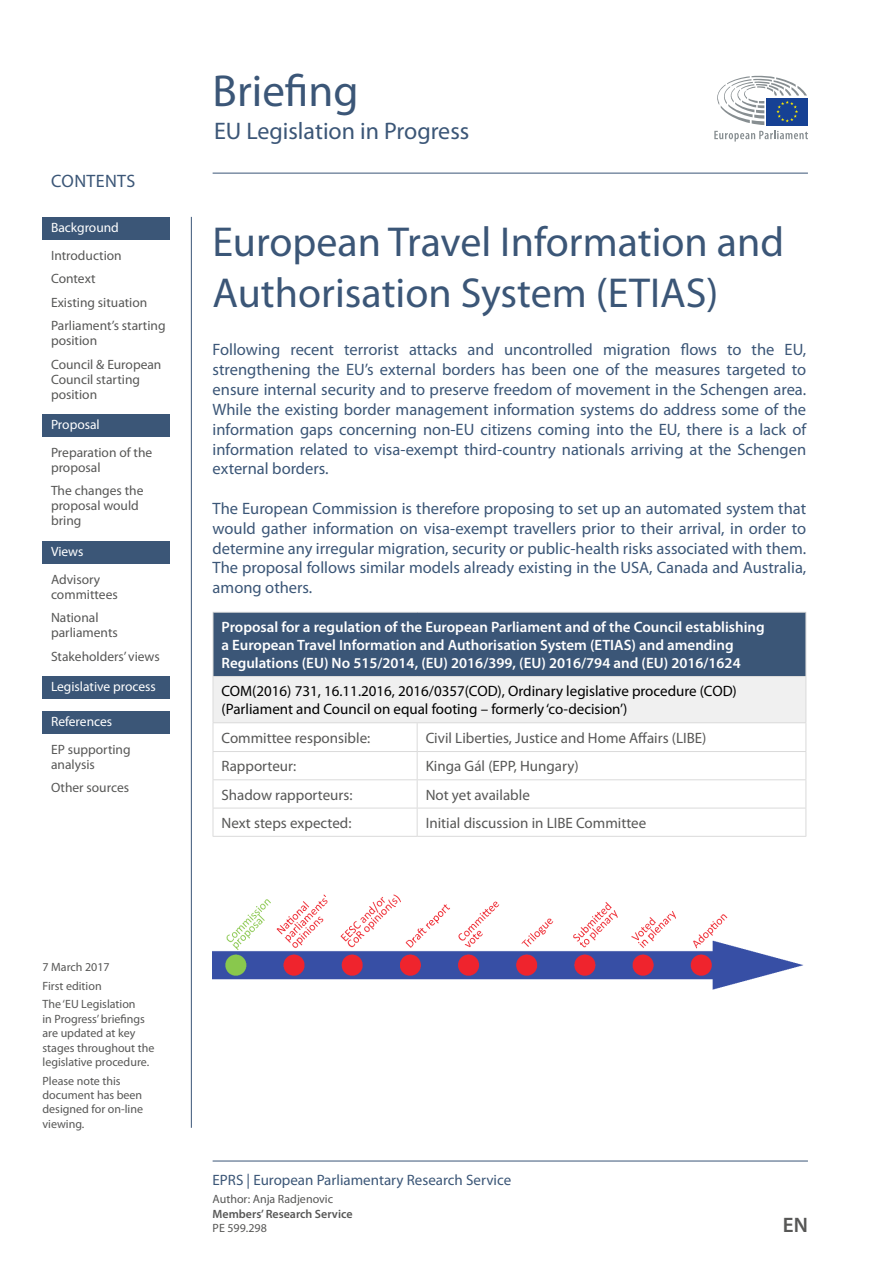
<style>
.page{position:relative;width:893px;height:1263px;background:#fff}
.page>*{position:absolute;margin:0;border:0;box-sizing:border-box;transform-origin:0 0}
.t1{font:45px "Myriad Pro";color:#3b5677}
.BR_-_Title{font:42px/50.4px "Myriad Pro";color:#3b5677}
.t2{font:24px "Myriad Pro";color:#3b5677}
.t3{font:600 21px "Myriad Pro";color:#575756}
.t4{font:18px "Myriad Pro";letter-spacing:.02em;color:#3b5677}
.body{font:16.5px/19.8px "Myriad Pro";color:#3b5677;text-align:justify}
.table_column_title{font:600 15px/18px "Myriad Pro";color:#fff}
.table_body{font:15px "Myriad Pro";color:#575756}
.table_row_title{font:15px/18px "Myriad Pro";color:#000}
.t5{font:15px "Myriad Pro";color:#3b5677}
.ToC_sub{font:13.5px/15px "Myriad Pro";color:#575756}
.ToC_main{font:13.5px "Myriad Pro";color:#fff}
.master_BR_-_1st_page{font:12px/14.4px "Myriad Pro";color:#575756}
.t6{font:600 12px "Myriad Pro";color:#575756}
</style>
<div class="page">
<div style="left:43px;top:217px;width:127px;height:22px;background:#3b5677"></div>
<div style="left:43px;top:415px;width:127px;height:22px;background:#3b5677"></div>
<div style="left:43px;top:542px;width:127px;height:22px;background:#3b5677"></div>
<div style="left:43px;top:677px;width:127px;height:22px;background:#3b5677"></div>
<div style="left:43px;top:712px;width:127px;height:22px;background:#3b5677"></div>
<svg style="left:714px;top:131px;width:94px;height:11px"></svg>
<div style="left:766px;top:98px;width:42px;height:27px;background:#164194"></div>
<svg style="left:717px;top:75px;width:90px;height:50px"></svg>
<hr style="left:213px;top:1161px;width:595px;height:1px;background:#3b5677">
<hr style="left:191px;top:217px;width:1px;height:911px;background:#3b5677">
<hr style="left:213px;top:173px;width:595px;height:1px;background:#3b5677">
<div style="left:213px;top:612px;width:593px;height:64px;background:#3b5677"></div>
<div style="left:213px;top:676px;width:593px;height:47px;background:#f0f0f0"></div>
<hr style="left:213px;top:612px;width:204px;height:1px;background:#dadada">
<hr style="left:213px;top:613px;width:1px;height:63px;background:#dadada">
<hr style="left:417px;top:612px;width:389px;height:1px;background:#dadada">
<hr style="left:805px;top:613px;width:1px;height:63px;background:#dadada">
<hr style="left:805px;top:677px;width:1px;height:45px;background:#dadada">
<hr style="left:213px;top:751px;width:204px;height:1px;background:#dadada">
<hr style="left:417px;top:751px;width:389px;height:1px;background:#dadada">
<hr style="left:213px;top:779px;width:204px;height:1px;background:#dadada">
<hr style="left:417px;top:779px;width:389px;height:1px;background:#dadada">
<hr style="left:213px;top:808px;width:204px;height:1px;background:#dadada">
<svg style="left:213px;top:723px;width:1px;height:113px"></svg>
<hr style="left:417px;top:808px;width:389px;height:1px;background:#dadada">
<svg style="left:417px;top:723px;width:1px;height:113px"></svg>
<svg style="left:805px;top:723px;width:1px;height:113px"></svg>
<hr style="left:213px;top:836px;width:204px;height:1px;background:#dadada">
<hr style="left:417px;top:836px;width:389px;height:1px;background:#dadada">
<hr style="left:213px;top:676px;width:204px;height:1px;background:#dadada">
<hr style="left:213px;top:677px;width:1px;height:45px;background:#dadada">
<hr style="left:417px;top:676px;width:389px;height:1px;background:#dadada">
<hr style="left:213px;top:722px;width:204px;height:1px;background:#dadada">
<hr style="left:417px;top:722px;width:389px;height:1px;background:#dadada">
<img style="left:213px;top:894px;width:590px;height:96px">
<p class="t4" style="left:51px;top:169px;width:86px">CONTENTS</p>
<p class="ToC_main" style="left:51px;top:219px;width:69px">Background</p>
<p class="ToC_sub" style="left:51px;top:247px;width:72px">Introduction</p>
<p class="ToC_sub" style="left:51px;top:271px;width:46px">Context</p>
<p class="ToC_sub" style="left:51px;top:294px;width:98px">Existing situation</p>
<p class="ToC_sub" style="left:51px;top:318px;width:116px">Parliament’s starting position</p>
<p class="ToC_sub" style="left:51px;top:356px;width:112px">Council &amp; European<br>Council starting position</p>
<p class="ToC_main" style="left:51px;top:416px;width:50px">Proposal</p>
<p class="ToC_sub" style="left:51px;top:445px;width:103px">Preparation of the proposal</p>
<p class="ToC_sub" style="left:51px;top:483px;width:94px">The changes the proposal would bring</p>
<p class="ToC_main" style="left:51px;top:543px;width:34px">Views</p>
<p class="ToC_sub" style="left:51px;top:571px;width:68px">Advisory committees</p>
<p class="ToC_sub" style="left:51px;top:610px;width:68px">National parliaments</p>
<p class="ToC_sub" style="left:51px;top:648px;width:110px">Stakeholders’ views</p>
<p class="ToC_main" style="left:51px;top:678px;width:106px">Legislative process</p>
<p class="ToC_main" style="left:51px;top:713px;width:63px">References</p>
<p class="ToC_sub" style="left:51px;top:741px;width:81px">EP supporting analysis</p>
<p class="ToC_sub" style="left:51px;top:780px;width:80px">Other sources</p>
<h1 class="t1" style="left:213px;top:63px;width:148px">Briefing</h1>
<h3 class="t2" style="left:214px;top:117px;width:257px">EU Legislation in Progress</h3>
<p class="BR_-_Title" style="left:213px;top:217px;width:573px">European Travel Information and<br>Authorisation System (ETIAS)</p>
<p class="body" style="left:213px;top:340px;width:595px">Following recent terrorist attacks and uncontrolled migration flows to the EU, strengthening the EU’s external borders has been one of the measures targeted to ensure internal security and to preserve freedom of movement in the Schengen area.<br>While the existing border management information systems do address some of the information gaps concerning non-EU citizens coming into the EU, there is a lack of information related to visa-exempt third-country nationals arriving at the Schengen external borders.</p>
<p class="body" style="left:213px;top:498px;width:595px">The European Commission is therefore proposing to set up an automated system that would gather information on visa-exempt travellers prior to their arrival, in order to determine any irregular migration, security or public-health risks associated with them.<br>The proposal follows similar models already existing in the USA, Canada and Australia, among others.</p>
<p class="table_column_title" style="left:221px;top:618px;width:545px">Proposal for a regulation of the European Parliament and of the Council establishing a European Travel Information and Authorisation System (ETIAS) and amending<br>Regulations (EU) No 515/2014, (EU) 2016/399, (EU) 2016/794 and (EU) 2016/1624</p>
<p class="table_row_title" style="left:221px;top:682px;width:517px">COM(2016) 731, 16.11.2016, 2016/0357(COD), Ordinary legislative procedure (COD) (Parliament and Council on equal footing – formerly ‘co-decision’)</p>
<p class="table_body" style="left:221px;top:728px;width:150px">Committee responsible:</p>
<p class="table_body" style="left:426px;top:728px;width:282px">Civil Liberties, Justice and Home Affairs (LIBE)</p>
<p class="table_body" style="left:221px;top:757px;width:76px">Rapporteur:</p>
<p class="table_body" style="left:426px;top:757px;width:155px">Kinga Gál (EPP, Hungary)</p>
<p class="table_body" style="left:221px;top:785px;width:132px">Shadow rapporteurs:</p>
<p class="table_body" style="left:426px;top:785px;width:106px">Not yet available</p>
<p class="table_body" style="left:221px;top:813px;width:131px">Next steps expected:</p>
<p class="table_body" style="left:426px;top:813px;width:222px">Initial discussion in LIBE Committee</p>
<p class="master_BR_-_1st_page" style="left:43px;top:959px;width:69px">7 March 2017</p>
<p class="master_BR_-_1st_page" style="left:43px;top:978px;width:61px">First edition</p>
<p class="master_BR_-_1st_page" style="left:43px;top:997px;width:113px">The ‘EU Legislation<br>in Progress’ briefings are updated at key stages throughout the legislative procedure.</p>
<p class="master_BR_-_1st_page" style="left:43px;top:1073px;width:102px">Please note this document has been designed for on-line viewing.</p>
<p class="t5" style="left:213px;top:1170px;width:300px">EPRS | European Parliamentary Research Service</p>
<p class="master_BR_-_1st_page" style="left:213px;top:1192px;width:122px">Author: Anja Radjenovic</p>
<p class="t6" style="left:213px;top:1207px;width:141px">Members’ Research Service</p>
<p class="master_BR_-_1st_page" style="left:213px;top:1220px;width:56px">PE 599.298</p>
<p class="t3" style="left:783px;top:1213px;width:27px">EN</p>
</div>
